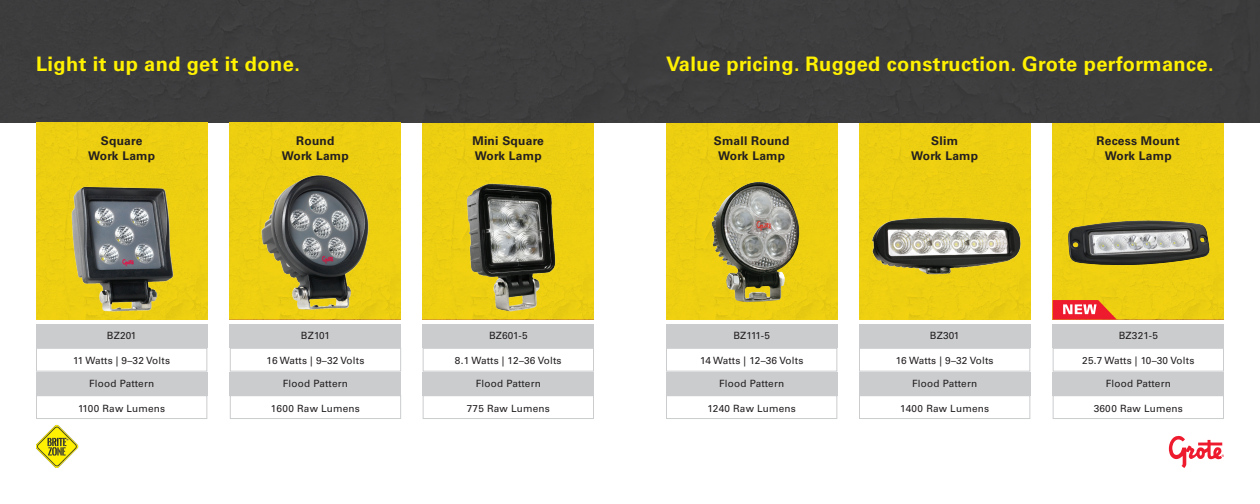
<style>
.page{position:relative;width:1260px;height:504px;background:#fff}
.page>*{position:absolute;margin:0;border:0;box-sizing:border-box;transform-origin:0 0}
.t1{font:700 20px "Univers LT Std";letter-spacing:.02em;color:#fff101}
.t2{font:700 12px/15px "Univers LT Std";letter-spacing:.02em;color:#231f20;text-align:center}
.t3{font:10px "Univers LT Std";letter-spacing:.02em;color:#231f20}
</style>
<div class="page">
<div style="left:1053px;top:395px;width:171px;height:24px;background:#fff;border:1px solid #cbccce"></div>
<div style="left:1053px;top:122px;width:171px;height:197px;background:#edcf11"></div>
<div style="left:1053px;top:324px;width:171px;height:24px;background:#cbccce"></div>
<div style="left:1053px;top:372px;width:171px;height:23px;background:#cbccce"></div>
<div style="left:1053px;top:348px;width:171px;height:24px;background:#fff;border:1px solid #cbccce"></div>
<img style="left:1068px;top:220px;width:142px;height:45px">
<div style="left:666px;top:395px;width:171px;height:24px;background:#fff;border:1px solid #cbccce"></div>
<div style="left:666px;top:122px;width:171px;height:198px;background:#edcf11"></div>
<div style="left:666px;top:324px;width:171px;height:24px;background:#cbccce"></div>
<div style="left:666px;top:372px;width:171px;height:23px;background:#cbccce"></div>
<div style="left:666px;top:348px;width:171px;height:24px;background:#fff;border:1px solid #cbccce"></div>
<img style="left:708px;top:182px;width:92px;height:120px">
<div style="left:423px;top:395px;width:171px;height:24px;background:#fff;border:1px solid #cbccce"></div>
<div style="left:423px;top:122px;width:171px;height:197px;background:#edcf11"></div>
<div style="left:423px;top:324px;width:171px;height:24px;background:#cbccce"></div>
<div style="left:423px;top:372px;width:171px;height:23px;background:#cbccce"></div>
<div style="left:423px;top:348px;width:171px;height:24px;background:#fff;border:1px solid #cbccce"></div>
<img style="left:451px;top:173px;width:116px;height:143px">
<div style="left:859px;top:395px;width:171px;height:24px;background:#fff;border:1px solid #cbccce"></div>
<div style="left:859px;top:122px;width:171px;height:198px;background:#edcf11"></div>
<div style="left:859px;top:324px;width:171px;height:24px;background:#cbccce"></div>
<div style="left:859px;top:372px;width:171px;height:23px;background:#cbccce"></div>
<div style="left:859px;top:348px;width:171px;height:24px;background:#fff;border:1px solid #cbccce"></div>
<img style="left:864px;top:202px;width:157px;height:74px">
<div style="left:0;top:0;width:1260px;height:122px;background:#3e3d3e"></div>
<img style="left:36px;top:425px;width:43px;height:43px">
<svg style="left:1169px;top:436px;width:55px;height:32px"></svg>
<div style="left:36px;top:395px;width:171px;height:24px;background:#fff;border:1px solid #cbccce"></div>
<div style="left:36px;top:122px;width:171px;height:198px;background:#edcf11"></div>
<div style="left:36px;top:324px;width:171px;height:24px;background:#cbccce"></div>
<div style="left:36px;top:372px;width:171px;height:23px;background:#cbccce"></div>
<div style="left:36px;top:348px;width:171px;height:24px;background:#fff;border:1px solid #cbccce"></div>
<img style="left:58px;top:173px;width:128px;height:147px">
<div style="left:230px;top:395px;width:171px;height:24px;background:#fff;border:1px solid #cbccce"></div>
<div style="left:230px;top:122px;width:171px;height:197px;background:#edcf11"></div>
<div style="left:230px;top:324px;width:171px;height:24px;background:#cbccce"></div>
<div style="left:230px;top:372px;width:171px;height:23px;background:#cbccce"></div>
<div style="left:230px;top:348px;width:171px;height:24px;background:#fff;border:1px solid #cbccce"></div>
<img style="left:251px;top:173px;width:129px;height:146px">
<svg style="left:1053px;top:300px;width:64px;height:19px"></svg>
<h1 class="t1" style="left:36px;top:52px;width:265px">Light it up and get it done.</h1>
<h1 class="t1" style="left:666px;top:52px;width:549px">Value pricing. Rugged construction. Grote performance.</h1>
<p class="t2" style="left:88px;top:134px;width:68px">Square<br>Work Lamp</p>
<p class="t3" style="left:107px;top:330px;width:31px">BZ201</p>
<p class="t3" style="left:73px;top:354px;width:98px">11 Watts | 9–32 Volts</p>
<p class="t3" style="left:89px;top:377px;width:67px">Flood Pattern</p>
<p class="t3" style="left:78px;top:403px;width:89px">1100 Raw Lumens</p>
<p class="t2" style="left:282px;top:134px;width:68px">Round<br>Work Lamp</p>
<p class="t3" style="left:301px;top:330px;width:31px">BZ101</p>
<p class="t3" style="left:267px;top:354px;width:99px">16 Watts | 9–32 Volts</p>
<p class="t3" style="left:283px;top:377px;width:67px">Flood Pattern</p>
<p class="t3" style="left:271px;top:403px;width:90px">1600 Raw Lumens</p>
<p class="t2" style="left:473px;top:134px;width:73px;text-align:left">Mini Square<br>Work Lamp</p>
<p class="t3" style="left:489px;top:330px;width:40px">BZ601-5</p>
<p class="t3" style="left:455px;top:354px;width:108px">8.1 Watts | 12–36 Volts</p>
<p class="t3" style="left:476px;top:377px;width:67px">Flood Pattern</p>
<p class="t3" style="left:467px;top:403px;width:84px">775 Raw Lumens</p>
<p class="t2" style="left:714px;top:134px;width:77px">Small Round<br>Work Lamp</p>
<p class="t3" style="left:733px;top:330px;width:38px">BZ111-5</p>
<p class="t3" style="left:700px;top:354px;width:105px">14 Watts | 12–36 Volts</p>
<p class="t3" style="left:719px;top:377px;width:67px">Flood Pattern</p>
<p class="t3" style="left:707px;top:403px;width:90px">1240 Raw Lumens</p>
<p class="t2" style="left:911px;top:134px;width:68px">Slim<br>Work Lamp</p>
<p class="t3" style="left:930px;top:330px;width:31px">BZ301</p>
<p class="t3" style="left:896px;top:354px;width:99px">16 Watts | 9–32 Volts</p>
<p class="t3" style="left:912px;top:377px;width:67px">Flood Pattern</p>
<p class="t3" style="left:900px;top:403px;width:90px">1400 Raw Lumens</p>
<p class="t2" style="left:1097px;top:134px;width:85px">Recess Mount<br>Work Lamp</p>
<p class="t3" style="left:1119px;top:330px;width:41px">BZ321-5</p>
<p class="t3" style="left:1082px;top:354px;width:114px">25.7 Watts | 10–30 Volts</p>
<p class="t3" style="left:1106px;top:377px;width:67px">Flood Pattern</p>
<p class="t3" style="left:1094px;top:403px;width:91px">3600 Raw Lumens</p>
</div>
